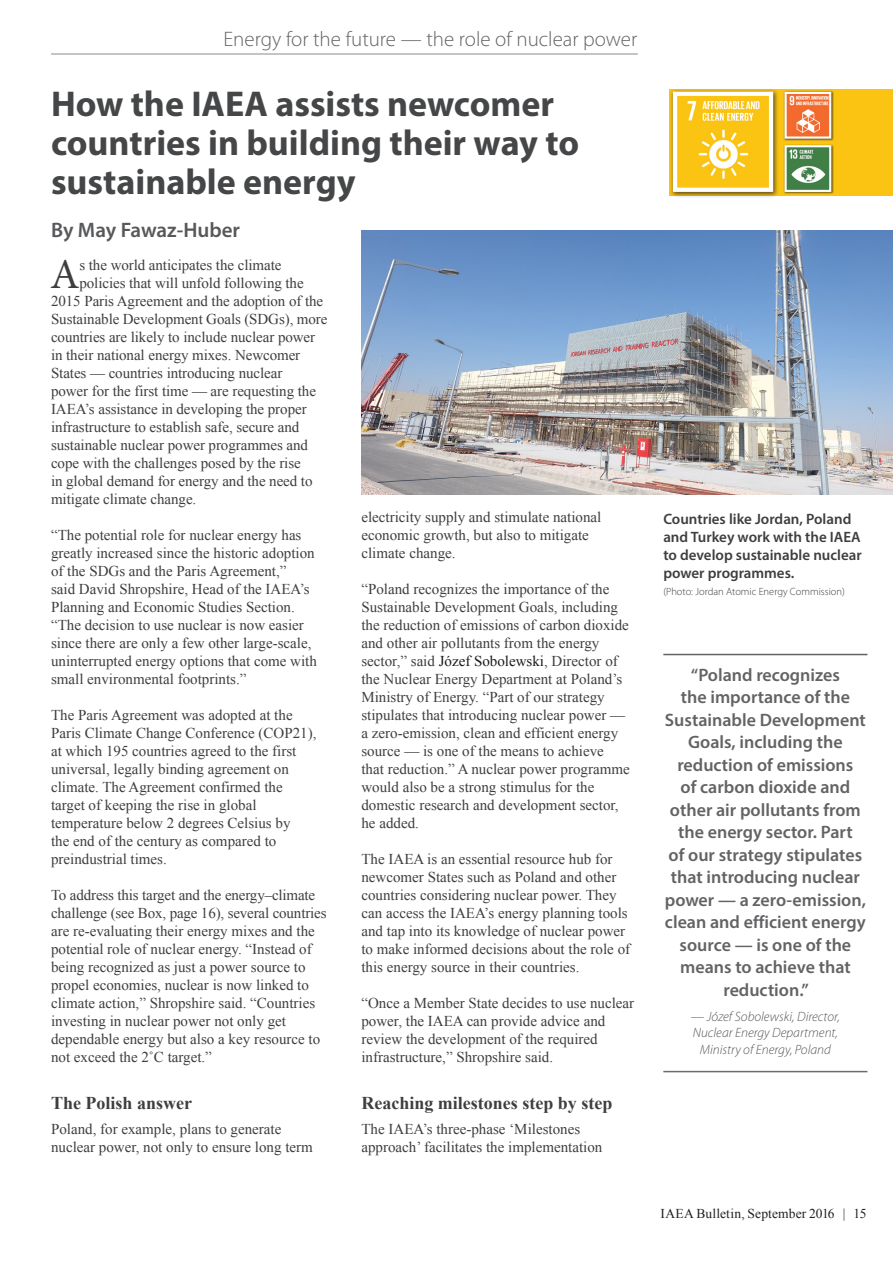
<style>
.page{position:relative;width:893px;height:1263px;background:#fff}
.page>*{position:absolute;margin:0;border:0;box-sizing:border-box;transform-origin:0 0}
.Frist_Para{font:42.75px "Minion Pro";color:#3e3e3f}
.Story_Title{font:700 36px/39px "Myriad Pro";color:#454647}
.Theme_Header_-_story{font:300 21px "Myriad Pro";color:#636366}
.Author-top{font:600 21px "Myriad Pro";color:#57585a}
.Pullout_Quote{font:600 18px/22.5px "Myriad Pro";color:#636366;text-align:center}
.Paragraph_Heading_01{font:700 18px "Times New Roman";color:#3e3e3f}
.Body_Text{font:700 18px "Times New Roman";color:#3e3e3f}
.Body_Text-2{font:15px/18px "Times New Roman";color:#3e3e3f}
.Frist_Para-2{font:15px "Times New Roman";letter-spacing:-.005em;color:#3e3e3f}
.Body_Text_-_no_space{font:15px/18px "Times New Roman";color:#3e3e3f}
.Photo_caption{font:600 15px/18px "Myriad Pro";color:#3e3e3f}
.Pullout_Quote_-_Name{font:italic 300 13.5px/16.5px "Myriad Pro";color:#57585a;text-align:center}
.t1{font:13.5px "Times New Roman";letter-spacing:.01em;color:#231f20}
.Photo_credit{font:300 10.5px "Myriad Pro";color:#3e3e3f}
.s1{color:#1a1a1a}
</style>
<div class="page">
<hr style="left:51px;top:54px;width:587px;height:1px;background:#636366">
<hr style="left:663px;top:654px;width:204px;height:1px;background:#636366">
<hr style="left:663px;top:1071px;width:204px;height:1px;background:#6c6d70">
<div style="left:670px;top:89px;width:223px;height:107px;background:#fbc412"></div>
<div style="left:669px;top:88px;width:110px;height:110px;background:#231f20;opacity:.75"></div>
<img style="left:678px;top:97px;width:90px;height:90px">
<div style="left:673px;top:92px;width:100px;height:100px;border:4px solid #fff"></div>
<img style="left:361px;top:230px;width:532px;height:264px">
<div style="left:783px;top:90px;width:51px;height:51px;background:#231f20;opacity:.75"></div>
<img style="left:787px;top:95px;width:41px;height:41px">
<div style="left:784px;top:92px;width:47px;height:47px;border:2px solid #fff"></div>
<div style="left:783px;top:144px;width:51px;height:51px;background:#231f20;opacity:.75"></div>
<img style="left:787px;top:148px;width:41px;height:41px">
<div style="left:784px;top:145px;width:47px;height:47px;border:2px solid #fff"></div>
<p class="Theme_Header_-_story" style="left:223px;top:26px;width:415px">Energy for the future — the role of nuclear power</p>
<p class="Story_Title" style="left:51px;top:83px;width:530px">How the IAEA assists newcomer countries in building their way to sustainable energy</p>
<p class="Author-top" style="left:51px;top:216px;width:190px">By May Fawaz-Huber</p>
<p class="Frist_Para" style="left:50px;top:246px;width:31px">A</p>
<p class="Frist_Para-2" style="left:79px;top:255px;width:204px">s the world anticipates the climate</p>
<p class="Frist_Para-2" style="left:79px;top:273px;width:226px">policies that will unfold following the</p>
<p class="Frist_Para-2" style="left:51px;top:291px;width:274px">2015 Paris Agreement and the adoption of the</p>
<p class="Frist_Para-2" style="left:51px;top:309px;width:278px">Sustainable Development Goals (SDGs), more</p>
<p class="Frist_Para-2" style="left:51px;top:327px;width:266px">countries are likely to include nuclear power</p>
<p class="Frist_Para-2" style="left:51px;top:345px;width:251px">in their national energy mixes. Newcomer</p>
<p class="Frist_Para-2" style="left:51px;top:363px;width:233px">States — countries introducing nuclear</p>
<p class="Frist_Para-2" style="left:51px;top:381px;width:266px">power for the first time — are requesting the</p>
<p class="Frist_Para-2" style="left:51px;top:399px;width:257px">IAEA’s assistance in developing the proper</p>
<p class="Frist_Para-2" style="left:51px;top:417px;width:250px">infrastructure to establish safe, secure and</p>
<p class="Frist_Para-2" style="left:51px;top:435px;width:259px">sustainable nuclear power programmes and</p>
<p class="Frist_Para-2" style="left:51px;top:453px;width:251px">cope with the challenges posed by the rise</p>
<p class="Frist_Para-2" style="left:51px;top:471px;width:263px">in global demand for energy and the need to</p>
<p class="Frist_Para-2" style="left:51px;top:489px;width:147px">mitigate climate change.</p>
<p class="Body_Text-2" style="left:51px;top:526px;width:267px">“The potential role for nuclear energy has greatly increased since the historic adoption of the SDGs and the Paris Agreement,”<br>said David Shropshire, Head of the IAEA’s Planning and Economic Studies Section. “The decision to use nuclear is now easier since there are only a few other large-scale, uninterrupted energy options that come with small environmental footprints.”</p>
<p class="Body_Text-2" style="left:51px;top:706px;width:267px">The Paris Agreement was adopted at the Paris Climate Change Conference (COP21), at which 195 countries agreed to the first universal, legally binding agreement on climate. The Agreement confirmed the target of keeping the rise in global temperature below 2 degrees Celsius by<br>the end of the century as compared to preindustrial times.</p>
<p class="Body_Text-2" style="left:51px;top:886px;width:277px">To address this target and the energy–climate challenge (see Box, page 16), several countries are re-evaluating their energy mixes and the potential role of nuclear energy. “Instead of being recognized as just a power source to propel economies, nuclear is now linked to climate action,” Shropshire said. “Countries investing in nuclear power not only get dependable energy but also a key resource to not exceed the 2˚C target.”</p>
<p class="Body_Text" style="left:51px;top:1091px;width:143px">The Polish answer</p>
<p class="Body_Text_-_no_space" style="left:51px;top:1120px;width:263px">Poland, for example, plans to generate nuclear power, not only to ensure long term</p>
<p class="Body_Text_-_no_space" style="left:361px;top:508px;width:241px">electricity supply and stimulate national economic growth, but also to mitigate climate change.</p>
<p class="Body_Text-2" style="left:361px;top:580px;width:270px">“Poland recognizes the importance of the Sustainable Development Goals, including the reduction of emissions of carbon dioxide and other air pollutants from the energy sector,” said <span class="s1">Józef Sobolewski</span>, Director of the Nuclear Energy Department at Poland’s Ministry of Energy. “Part of our strategy stipulates that introducing nuclear power — a zero-emission, clean and efficient energy source — is one of the means to achieve that reduction.” A nuclear power programme would also be a strong stimulus for the domestic research and development sector, he added.</p>
<p class="Body_Text-2" style="left:361px;top:850px;width:270px">The IAEA is an essential resource hub for newcomer States such as Poland and other countries considering nuclear power. They can access the IAEA’s energy planning tools and tap into its knowledge of nuclear power to make informed decisions about the role of this energy source in their countries.</p>
<p class="Body_Text-2" style="left:361px;top:994px;width:274px">“Once a Member State decides to use nuclear power, the IAEA can provide advice and review the development of the required infrastructure,” Shropshire said.</p>
<p class="Paragraph_Heading_01" style="left:361px;top:1090px;width:252px">Reaching milestones step by step</p>
<p class="Body_Text_-_no_space" style="left:361px;top:1120px;width:242px">The IAEA’s three-phase ‘Milestones approach’ facilitates the implementation</p>
<p class="Photo_caption" style="left:663px;top:509px;width:200px">Countries like Jordan, Poland and Turkey work with the IAEA to develop sustainable nuclear power programmes.</p>
<p class="Photo_credit" style="left:663px;top:585px;width:183px">(Photo: Jordan Atomic Energy Commission)</p>
<p class="Pullout_Quote" style="left:665px;top:663px;width:203px">“Poland recognizes<br>the importance of the<br>Sustainable Development<br>Goals, including the reduction of emissions<br>of carbon dioxide and other air pollutants from the energy sector. Part<br>of our strategy stipulates that introducing nuclear power — a zero-emission, clean and efficient energy source — is one of the means to achieve that reduction.”</p>
<p class="Pullout_Quote_-_Name" style="left:691px;top:1008px;width:151px">— Józef Sobolewski, Director,<br>Nuclear Energy Department,<br>Ministry of Energy, Poland</p>
<p class="t1" style="left:660px;top:1205px;width:208px">IAEA Bulletin, September 2016 | 15</p>
</div>
